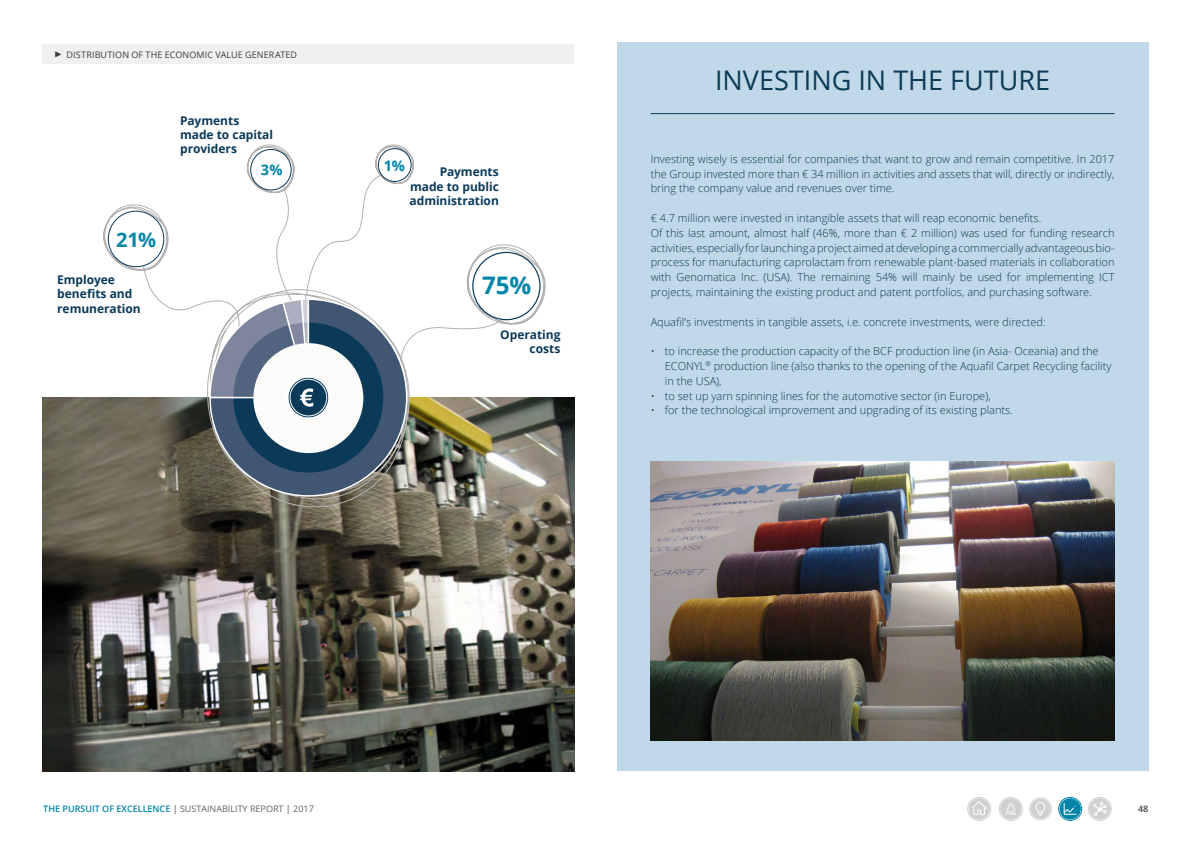
<style>
.page{position:relative;width:1191px;height:842px;background:#fff}
.page>*{position:absolute;margin:0;border:0;box-sizing:border-box;transform-origin:0 0}
.t1{font:27px "Open Sans";color:#0b3a59}
.t2{font:700 24.2px "Open Sans";color:#0085a9}
.t3{font:700 20px "Open Sans";color:#0085a9}
.t4{font:700 14.6px "Open Sans";color:#0085a9}
.t5{font:700 12px/14.4px "Open Sans";letter-spacing:-.005em;color:#0b3a59}
.t6{font:300 11px/14.8px "Open Sans";color:#0b3a59}
.t7{font:9px "Open Sans";color:#646363}
.t8{font:9px "Open Sans";letter-spacing:.015em;color:#3c3c3b}
.t9{font:700 9px "Open Sans";color:#646363}
.s1{font-family:"Modern Pictograms";font-size:15px}
.s2{font-weight:600;color:#0085a9}
.s3{color:#4a4a49}
</style>
<div class="page">
<div style="left:617px;top:43px;width:531px;height:728px;background:#c0d8e7"></div>
<div style="left:1000px;top:798px;width:21px;height:21px;background:#d0d0d0;border-radius:50%"></div>
<div style="left:1000px;top:798px;width:21px;height:21px;border:1px solid #d0d0d0;border-radius:50%"></div>
<div style="left:999px;top:797px;width:23px;height:24px;border:1px solid #d0d0d0;border-radius:50%"></div>
<svg style="left:1005px;top:803px;width:11px;height:12px"></svg>
<div style="left:968px;top:798px;width:21px;height:21px;background:#d0d0d0;border-radius:50%"></div>
<div style="left:968px;top:798px;width:21px;height:21px;border:1px solid #d0d0d0;border-radius:50%"></div>
<div style="left:967px;top:797px;width:24px;height:24px;border:1px solid #d0d0d0;border-radius:50%"></div>
<svg style="left:971px;top:801px;width:16px;height:14px"></svg>
<div style="left:1030px;top:799px;width:20px;height:20px;background:#d0d0d0;border-radius:50%"></div>
<div style="left:1030px;top:799px;width:20px;height:20px;border:1px solid #d0d0d0;border-radius:50%"></div>
<div style="left:1029px;top:798px;width:22px;height:22px;border:1px solid #d0d0d0;border-radius:50%"></div>
<svg style="left:1036px;top:802px;width:9px;height:14px"></svg>
<div style="left:1059px;top:798px;width:21px;height:21px;background:#0085a9;border-radius:50%"></div>
<div style="left:1059px;top:798px;width:21px;height:21px;border:1px solid #0085a9;border-radius:50%"></div>
<div style="left:1058px;top:797px;width:24px;height:24px;border:1px solid #0085a9;border-radius:50%"></div>
<svg style="left:1063px;top:803px;width:14px;height:12px"></svg>
<div style="left:1089px;top:798px;width:21px;height:21px;background:#d0d0d0;border-radius:50%"></div>
<div style="left:1089px;top:798px;width:21px;height:21px;border:1px solid #d0d0d0;border-radius:50%"></div>
<div style="left:1088px;top:797px;width:23px;height:24px;border:1px solid #d0d0d0;border-radius:50%"></div>
<svg style="left:1092px;top:802px;width:15px;height:14px"></svg>
<hr style="left:650px;top:113px;width:464px;height:1px;background:#0b3a59">
<img style="left:43px;top:398px;width:531px;height:374px">
<svg style="left:203px;top:497px;width:210px;height:21px;background:#6c6555"></svg>
<div style="left:43px;top:44px;width:531px;height:20px;background:#f0f0f0"></div>
<svg style="left:103px;top:144px;width:444px;height:353px"></svg>
<div style="left:378px;top:149px;width:33px;height:32px;background:#fff;border-radius:50%"></div>
<div style="left:378px;top:148px;width:33px;height:34px;border:1px solid #0b3a59;border-radius:50%"></div>
<div style="left:473px;top:252px;width:67px;height:68px;background:#fff;border-radius:50%"></div>
<div style="left:472px;top:252px;width:68px;height:68px;border:1px solid #0b3a59;border-radius:50%"></div>
<img style="left:650px;top:462px;width:464px;height:278px">
<p class="t8" style="left:54px;top:49px;width:245px"><span class="s1">&gt;</span> DISTRIBUTION OF THE ECONOMIC VALUE GENERATED</p>
<p class="t5" style="left:180px;top:113px;width:95px">Payments made to capital providers</p>
<h3 class="t3" style="left:116px;top:225px;width:42px">21%</h3>
<p class="t5" style="left:57px;top:272px;width:85px">Employee benefits and remuneration</p>
<h3 class="t4" style="left:261px;top:160px;width:23px">3%</h3>
<h3 class="t4" style="left:384px;top:155px;width:22px">1%</h3>
<p class="t5" style="left:409px;top:164px;width:91px;text-align:justify;text-indent:30px">Payments made to public administration</p>
<h2 class="t2" style="left:482px;top:268px;width:51px">75%</h2>
<p class="t5" style="left:500px;top:327px;width:62px;text-align:right">Operating costs</p>
<h1 class="t1" style="left:715px;top:62px;width:336px">INVESTING IN THE FUTURE</h1>
<p class="t6" style="left:650px;top:151px;width:465px;text-align:justify">Investing wisely is essential for companies that want to grow and remain competitive. In 2017 the Group invested more than € 34 million in activities and assets that will, directly or indirectly, bring the company value and revenues over time.</p>
<p class="t6" style="left:650px;top:210px;width:465px">€ 4.7 million were invested in intangible assets that will reap economic benefits.<br>Of this last amount, almost half (46%, more than € 2 million) was used for funding research activities, especially for launching a project aimed at developing a commercially advantageous bio&shy;process for manufacturing caprolactam from renewable plant-based materials in collaboration with Genomatica Inc. (USA). The remaining 54% will mainly be used for implementing ICT projects, maintaining the existing product and patent portfolios, and purchasing software.</p>
<p class="t6" style="left:650px;top:314px;width:396px">Aquafil’s investments in tangible assets, i.e. concrete investments, were directed:</p>
<p class="t6" style="left:665px;top:343px;width:448px;text-indent:-14px">• to increase the production capacity of the BCF production line (in Asia- Oceania) and the<br>ECONYL<sup>®</sup> production line (also thanks to the opening of the Aquafil Carpet Recycling facility in the USA),</p>
<p class="t6" style="left:650px;top:388px;width:341px">• to set up yarn spinning lines for the automotive sector (in Europe),</p>
<p class="t6" style="left:650px;top:403px;width:364px">• for the technological improvement and upgrading of its existing plants.</p>
<p class="t7" style="left:43px;top:802px;width:272px"><span class="s2">THE PURSUIT OF EXCELLENCE</span> <span class="s3">|</span> SUSTAINABILITY REPORT <span class="s3">|</span> 2017</p>
<p class="t9" style="left:1138px;top:802px;width:12px">48</p>
</div>
